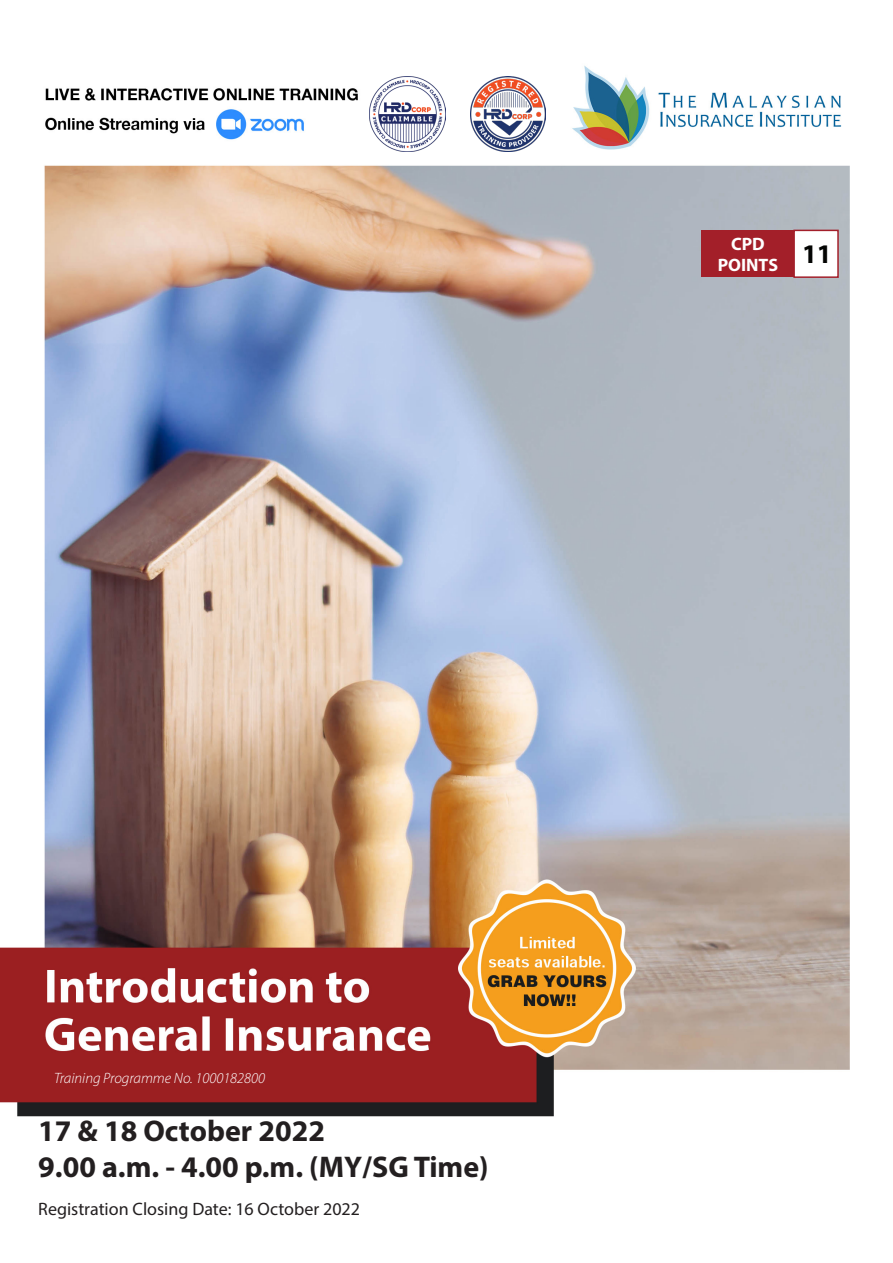
<style>
.page{position:relative;width:893px;height:1263px;background:#fff}
.page>*{position:absolute;margin:0;border:0;box-sizing:border-box;transform-origin:0 0}
.t1{font:700 30px "Myriad Pro";color:#231f20}
.t2{font:700 27px "Myriad Pro";color:#040503}
.t3{font:18px "Myriad Pro";color:#231f20}
.t4{font:700 18px "Myriad Pro";color:#fff}
.t5{font:italic 300 15px "Myriad Pro";color:#fff}
</style>
<div class="page">
<img style="left:0;top:65px;width:850px;height:1052px">
<div style="left:702px;top:230px;width:92px;height:47px;background:#a31f29"></div>
<div style="left:793px;top:230px;width:46px;height:48px;background:#fff;border:2px solid #a31f2a"></div>
<img style="left:370px;top:77px;width:75px;height:75px">
<img style="left:471px;top:77px;width:75px;height:75px">
<p class="t4" style="left:731px;top:232px;width:35px">CPD</p>
<p class="t4" style="left:718px;top:253px;width:62px">POINTS</p>
<p class="t2" style="left:802px;top:236px;width:31px">11</p>
<p class="t5" style="left:54px;top:1069px;width:212px">Training Programme No. 1000182800</p>
<p class="t1" style="left:38px;top:1111px;width:288px">17 &amp; 18 October 2022</p>
<p class="t1" style="left:38px;top:1147px;width:452px">9.00 a.m. - 4.00 p.m. (MY/SG Time)</p>
<p class="t3" style="left:38px;top:1198px;width:323px">Registration Closing Date: 16 October 2022</p>
</div>
